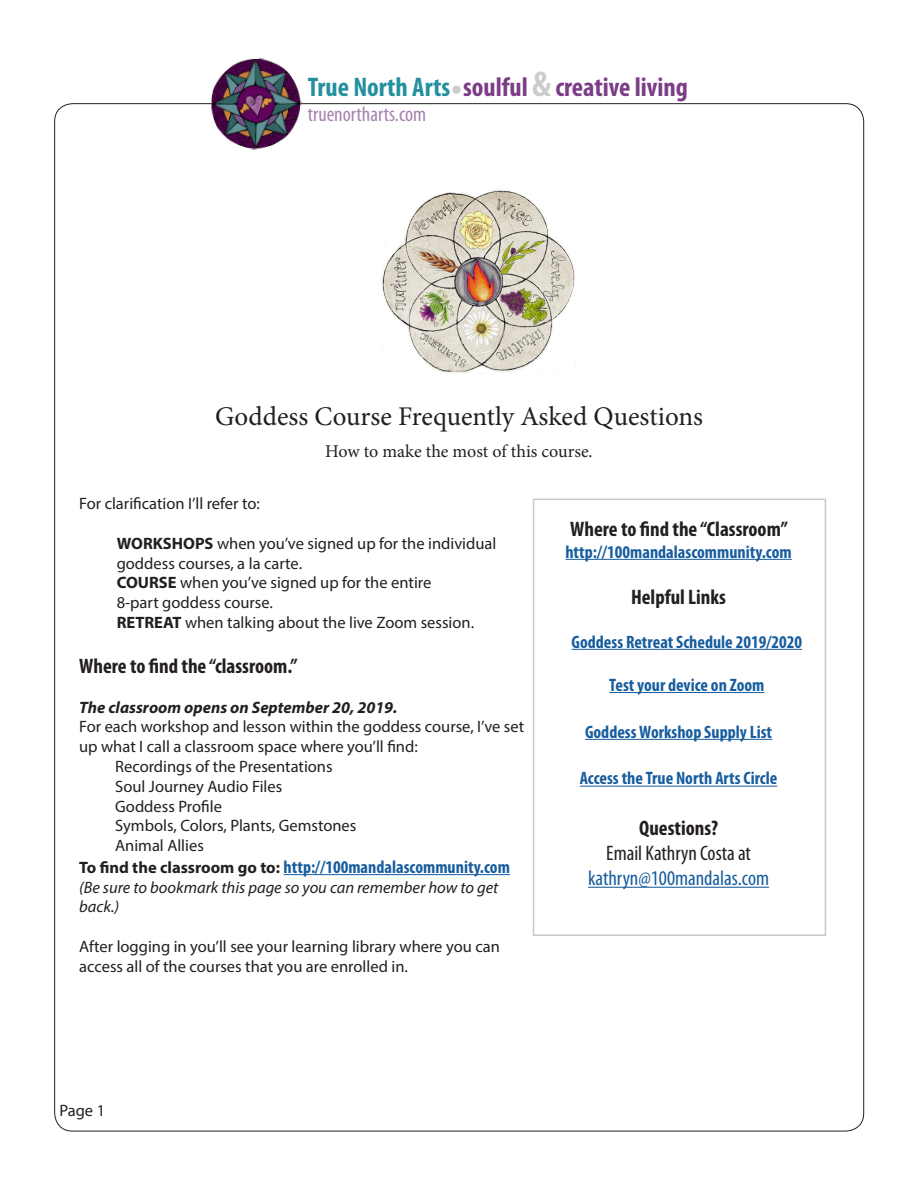
<style>
.page{position:relative;width:918px;height:1188px;background:#fff}
.page>*{position:absolute;margin:0;border:0;box-sizing:border-box;transform-origin:0 0}
.t1{font:27px "Minion Pro";color:#231f20}
.t2{font:700 condensed 27px "Myriad Pro";color:#7b3d86}
.t3{font:700 condensed 21px "Myriad Pro";color:#231f20}
.t4{font:condensed 21px "Myriad Pro";color:#175d9e}
.t5{font:condensed 21px "Myriad Pro";color:#231f20}
.t6{font:condensed 21px "Myriad Pro";color:#a682ae}
.t7{font:700 condensed 18px "Myriad Pro";color:#175d9e}
.t8{font:18px "Minion Pro";letter-spacing:-.005em;color:#231f20}
.t9{font:16.5px/19.8px "Myriad Pro";color:#231f20}
.t10{font:italic 16.5px/19.8px "Myriad Pro";color:#231f20}
.t11{font:italic 700 16.5px "Myriad Pro";color:#231f20}
.s1{color:#23909f}
.s2{font-size:36px;color:#cbccce}
.s3{font-weight:700}
.s4{font-stretch:normal;font-size:16.5px;color:#231f20}
</style>
<div class="page">
<img style="left:209px;top:58px;width:94px;height:92px">
<div style="left:452px;top:86px;width:9px;height:8px;background:#cbccce;border-radius:50%"></div>
<hr style="left:284px;top:874px;width:226px;height:1px;background:#175d9e">
<div style="left:533px;top:499px;width:293px;height:437px;border:2px solid #c9cacc"></div>
<hr style="left:565px;top:559px;width:227px;height:1px;background:#175d9e">
<hr style="left:572px;top:649px;width:230px;height:1px;background:#175d9e">
<hr style="left:609px;top:692px;width:155px;height:1px;background:#175d9e">
<hr style="left:585px;top:739px;width:187px;height:1px;background:#175d9e">
<hr style="left:580px;top:786px;width:197px;height:1px;background:#175d9e">
<hr style="left:588px;top:887px;width:181px;height:1px;background:#175d9e">
<img style="left:382px;top:189px;width:194px;height:184px">
<h1 class="t2" style="left:308px;top:70px;width:382px"><span class="s1">True North Arts</span> soulful <span class="s2">&amp;</span> creative living</h1>
<p class="t6" style="left:308px;top:102px;width:120px">truenortharts.com</p>
<p class="t1" style="left:215px;top:398px;width:489px">Goddess Course Frequently Asked Questions</p>
<p class="t8" style="left:325px;top:439px;width:269px">How to make the most of this course.</p>
<p class="t9" style="left:79px;top:494px;width:182px">For clarification I’ll refer to:</p>
<p class="t9" style="left:117px;top:533px;width:381px"><span class="s3">WORKSHOPS</span> when you’ve signed up for the individual goddess courses, a la carte.</p>
<p class="t9" style="left:117px;top:573px;width:316px"><span class="s3">COURSE</span> when you’ve signed up for the entire<br>8-part goddess course.</p>
<p class="t9" style="left:117px;top:612px;width:359px"><span class="s3">RETREAT</span> when talking about the live Zoom session.</p>
<p class="t3" style="left:79px;top:653px;width:220px">Where to find the “classroom.”</p>
<p class="t11" style="left:79px;top:696px;width:320px">The classroom opens on September 20, 2019.</p>
<p class="t9" style="left:79px;top:717px;width:447px">For each workshop and lesson within the goddess course, I’ve set up what I call a classroom space where you’ll find:</p>
<p class="t9" style="left:115px;top:756px;width:219px">Recordings of the Presentations</p>
<p class="t9" style="left:115px;top:776px;width:169px">Soul Journey Audio Files</p>
<p class="t9" style="left:115px;top:796px;width:108px">Goddess Profile</p>
<p class="t9" style="left:115px;top:816px;width:243px">Symbols, Colors, Plants, Gemstones</p>
<p class="t9" style="left:115px;top:836px;width:90px">Animal Allies</p>
<p class="t7" style="left:79px;top:856px;width:432px"><span class="s4">To find the classroom go to:</span> http://100mandalascommunity.com</p>
<p class="t10" style="left:79px;top:877px;width:421px">(Be sure to bookmark this page so you can remember how to get back.)</p>
<p class="t9" style="left:79px;top:936px;width:422px">After logging in you’ll see your learning library where you can access all of the courses that you are enrolled in.</p>
<p class="t3" style="left:570px;top:516px;width:219px">Where to find the “Classroom”</p>
<p class="t7" style="left:565px;top:540px;width:228px">http://100mandalascommunity.com</p>
<p class="t3" style="left:631px;top:584px;width:96px">Helpful Links</p>
<p class="t7" style="left:572px;top:630px;width:232px">Goddess Retreat Schedule 2019/2020</p>
<p class="t7" style="left:609px;top:674px;width:157px">Test your device on Zoom</p>
<p class="t7" style="left:585px;top:720px;width:189px">Goddess Workshop Supply List</p>
<p class="t7" style="left:580px;top:767px;width:199px">Access the True North Arts Circle</p>
<p class="t3" style="left:639px;top:815px;width:81px">Questions?</p>
<p class="t5" style="left:606px;top:840px;width:146px">Email Kathryn Costa at</p>
<p class="t4" style="left:588px;top:866px;width:183px">kathryn@100mandalas.com</p>
<p class="t9" style="left:59px;top:1100px;width:47px">Page 1</p>
</div>
